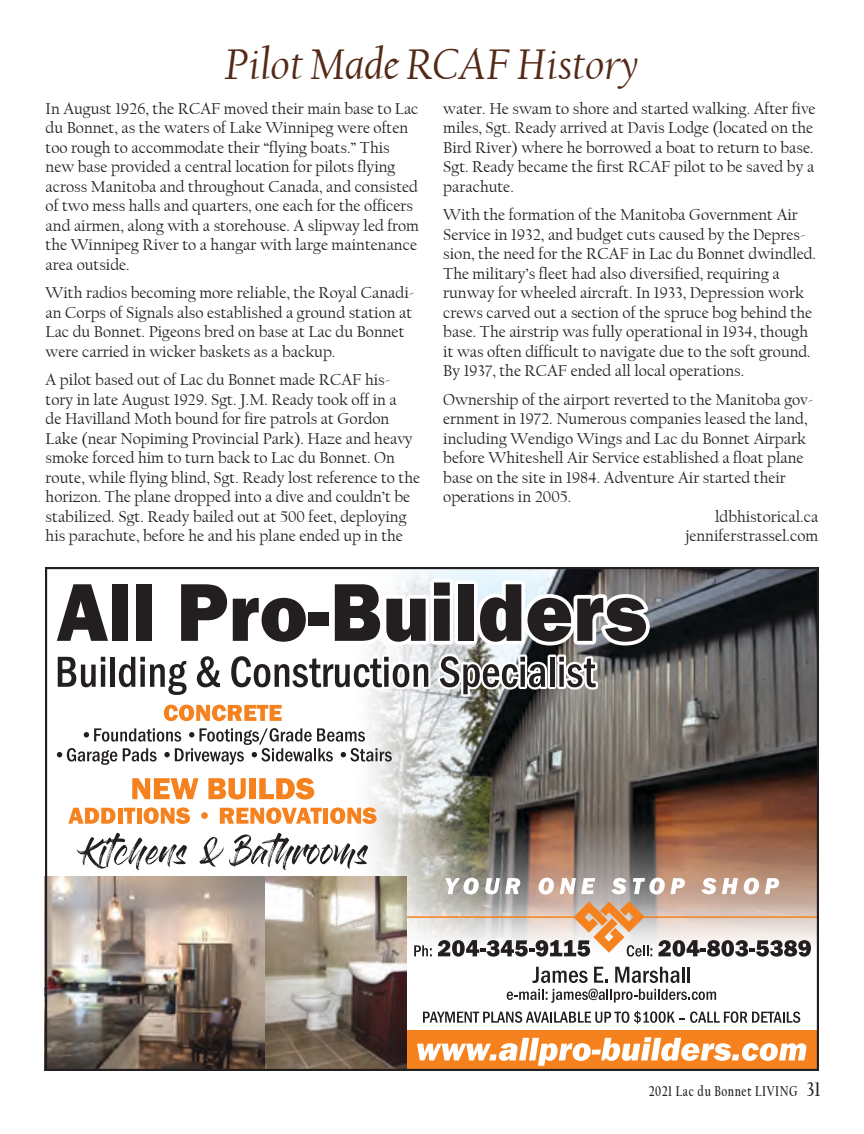
<style>
.page{position:relative;width:864px;height:1134px;background:#fff}
.page>*{position:absolute;margin:0;border:0;box-sizing:border-box;transform-origin:0 0}
.Headline{font:italic 45px "Californian FB";color:#542917}
.Body_text{font:16.5px/19.5px "Californian FB";color:#231f20}
.t1{font:700 15px "Californian FB";letter-spacing:.05em;color:#231f20;scale:.75 1}
.s1{font-size:21px}
</style>
<div class="page">
<img style="left:45px;top:567px;width:774px;height:504px">
<svg style="left:532px;top:967px;width:56px;height:16px"></svg>
<svg style="left:594px;top:967px;width:14px;height:16px"></svg>
<svg style="left:615px;top:967px;width:69px;height:16px"></svg>
<hr style="left:687px;top:967px;width:3px;height:16px;background:#231f20">
<svg style="left:507px;top:989px;width:209px;height:14px"></svg>
<svg style="left:77px;top:833px;width:110px;height:37px"></svg>
<svg style="left:199px;top:833px;width:169px;height:37px"></svg>
<svg style="left:414px;top:945px;width:18px;height:11px"></svg>
<svg style="left:438px;top:901px;width:214px;height:56px"></svg>
<svg style="left:658px;top:940px;width:153px;height:17px"></svg>
<svg style="left:445px;top:878px;width:34px;height:17px"></svg>
<svg style="left:485px;top:878px;width:35px;height:16px"></svg>
<svg style="left:539px;top:878px;width:15px;height:17px"></svg>
<svg style="left:560px;top:878px;width:35px;height:16px"></svg>
<svg style="left:611px;top:878px;width:16px;height:16px"></svg>
<svg style="left:633px;top:878px;width:52px;height:17px"></svg>
<svg style="left:701px;top:878px;width:37px;height:16px"></svg>
<svg style="left:744px;top:878px;width:15px;height:17px"></svg>
<svg style="left:765px;top:878px;width:14px;height:16px"></svg>
<svg style="left:423px;top:1011px;width:377px;height:13px"></svg>
<p class="Headline" style="left:225px;top:39px;width:415px">Pilot Made RCAF History</p>
<p class="Body_text" style="left:46px;top:99px;width:375px">In August 1926, the RCAF moved their main base to Lac du Bonnet, as the waters of Lake Winnipeg were often too rough to accommodate their “flying boats.” This new base provided a central location for pilots flying across Manitoba and throughout Canada, and consisted of two mess halls and quarters, one each for the officers and airmen, along with a storehouse. A slipway led from the Winnipeg River to a hangar with large maintenance area outside.</p>
<p class="Body_text" style="left:46px;top:283px;width:370px">With radios becoming more reliable, the Royal Canadi&shy;an Corps of Signals also established a ground station at Lac du Bonnet. Pigeons bred on base at Lac du Bonnet were carried in wicker baskets as a backup.</p>
<p class="Body_text" style="left:46px;top:370px;width:376px">A pilot based out of Lac du Bonnet made RCAF his&shy;tory in late August 1929. Sgt. J.M. Ready took off in a<br>de Havilland Moth bound for fire patrols at Gordon Lake (near Nopiming Provincial Park). Haze and heavy smoke forced him to turn back to Lac du Bonnet. On route, while flying blind, Sgt. Ready lost reference to the horizon. The plane dropped into a dive and couldn’t be stabilized. Sgt. Ready bailed out at 500 feet, deploying his parachute, before he and his plane ended up in the</p>
<p class="Body_text" style="left:443px;top:99px;width:374px">water. He swam to shore and started walking. After five miles, Sgt. Ready arrived at Davis Lodge (located on the Bird River) where he borrowed a boat to return to base.<br>Sgt. Ready became the first RCAF pilot to be saved by a parachute.</p>
<p class="Body_text" style="left:443px;top:205px;width:374px">With the formation of the Manitoba Government Air Service in 1932, and budget cuts caused by the Depres&shy;sion, the need for the RCAF in Lac du Bonnet dwindled.<br>The military’s fleet had also diversified, requiring a runway for wheeled aircraft. In 1933, Depression work crews carved out a section of the spruce bog behind the base. The airstrip was fully operational in 1934, though it was often difficult to navigate due to the soft ground.<br>By 1937, the RCAF ended all local operations.</p>
<p class="Body_text" style="left:443px;top:390px;width:372px">Ownership of the airport reverted to the Manitoba gov&shy;ernment in 1972. Numerous companies leased the land, including Wendigo Wings and Lac du Bonnet Airpark before Whiteshell Air Service established a float plane base on the site in 1984. Adventure Air started their operations in 2005.</p>
<p class="Body_text" style="left:715px;top:507px;width:105px">ldbhistorical.ca</p>
<p class="Body_text" style="left:685px;top:526px;width:134px">jenniferstrassel.com</p>
<p class="t1" style="left:649px;top:1082px;width:230px">2021 Lac du Bonnet LIVING <span class="s1">31</span></p>
</div>
